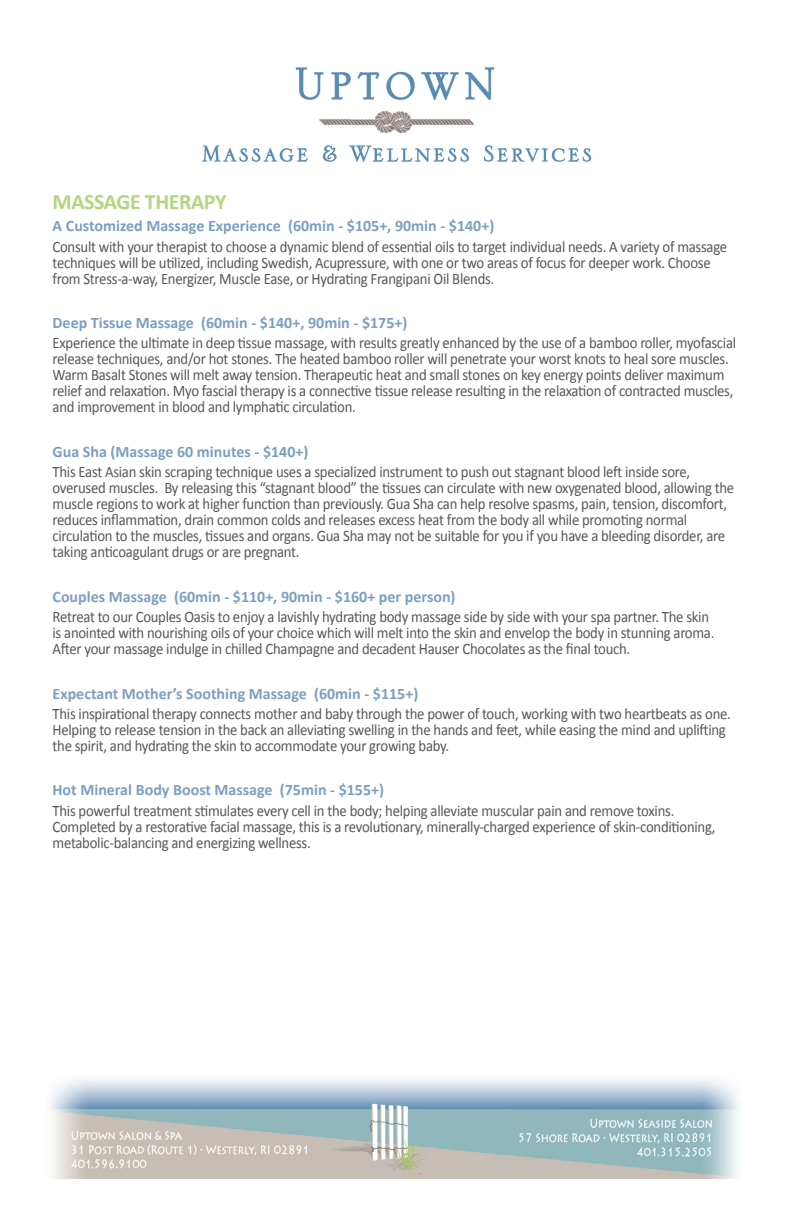
<style>
.page{position:relative;width:792px;height:1224px;background:#fff}
.page>*{position:absolute;margin:0;border:0;box-sizing:border-box;transform-origin:0 0}
.t1{font:700 22px "Calibri";letter-spacing:-.02em;color:#b3d67f}
.t2{font:16px/16px "Calibri";letter-spacing:-.02em;color:#57585a;scale:.92 1}
.t3{font:700 16px "Calibri";color:#7c9fc1}
</style>
<div class="page">
<img style="left:49px;top:1078px;width:691px;height:101px">
<img style="left:202px;top:67px;width:390px;height:95px">
<h1 class="t1" style="left:53px;top:187px;width:175px">MASSAGE THERAPY</h1>
<p class="t3" style="left:53px;top:216px;width:443px">A Customized Massage Experience (60min - $105+, 90min - $140+)</p>
<p class="t2" style="left:53px;top:238px;width:735px">Consult with your therapist to choose a dynamic blend of essential oils to target individual needs. A variety of massage techniques will be utilized, including Swedish, Acupressure, with one or two areas of focus for deeper work. Choose from Stress-a-way, Energizer, Muscle Ease, or Hydrating Frangipani Oil Blends.</p>
<p class="t3" style="left:53px;top:313px;width:356px">Deep Tissue Massage (60min - $140+, 90min - $175+)</p>
<p class="t2" style="left:53px;top:335px;width:745px">Experience the ultimate in deep tissue massage, with results greatly enhanced by the use of a bamboo roller, myofascial release techniques, and/or hot stones. The heated bamboo roller will penetrate your worst knots to heal sore muscles.<br>Warm Basalt Stones will melt away tension. Therapeutic heat and small stones on key energy points deliver maximum relief and relaxation. Myo fascial therapy is a connective tissue release resulting in the relaxation of contracted muscles, and improvement in blood and lymphatic circulation.</p>
<p class="t3" style="left:53px;top:441px;width:257px">Gua Sha (Massage 60 minutes - $140+)</p>
<p class="t2" style="left:53px;top:464px;width:743px">This East Asian skin scraping technique uses a specialized instrument to push out stagnant blood left inside sore, overused muscles. By releasing this “stagnant blood” the tissues can circulate with new oxygenated blood, allowing the muscle regions to work at higher function than previously. Gua Sha can help resolve spasms, pain, tension, discomfort, reduces inflammation, drain common colds and releases excess heat from the body all while promoting normal circulation to the muscles, tissues and organs. Gua Sha may not be suitable for you if you have a bleeding disorder, are taking anticoagulant drugs or are pregnant.</p>
<p class="t3" style="left:53px;top:586px;width:405px">Couples Massage (60min - $110+, 90min - $160+ per person)</p>
<p class="t2" style="left:53px;top:609px;width:721px">Retreat to our Couples Oasis to enjoy a lavishly hydrating body massage side by side with your spa partner. The skin is anointed with nourishing oils of your choice which will melt into the skin and envelop the body in stunning aroma.<br>After your massage indulge in chilled Champagne and decadent Hauser Chocolates as the final touch.</p>
<p class="t3" style="left:53px;top:683px;width:367px">Expectant Mother’s Soothing Massage (60min - $115+)</p>
<p class="t2" style="left:53px;top:706px;width:739px">This inspirational therapy connects mother and baby through the power of touch, working with two heartbeats as one.<br>Helping to release tension in the back an alleviating swelling in the hands and feet, while easing the mind and uplifting the spirit, and hydrating the skin to accommodate your growing baby.</p>
<p class="t3" style="left:53px;top:780px;width:333px">Hot Mineral Body Boost Massage (75min - $155+)</p>
<p class="t2" style="left:53px;top:803px;width:722px">This powerful treatment stimulates every cell in the body; helping alleviate muscular pain and remove toxins.<br>Completed by a restorative facial massage, this is a revolutionary, minerally-charged experience of skin-conditioning, metabolic-balancing and energizing wellness.</p>
</div>
